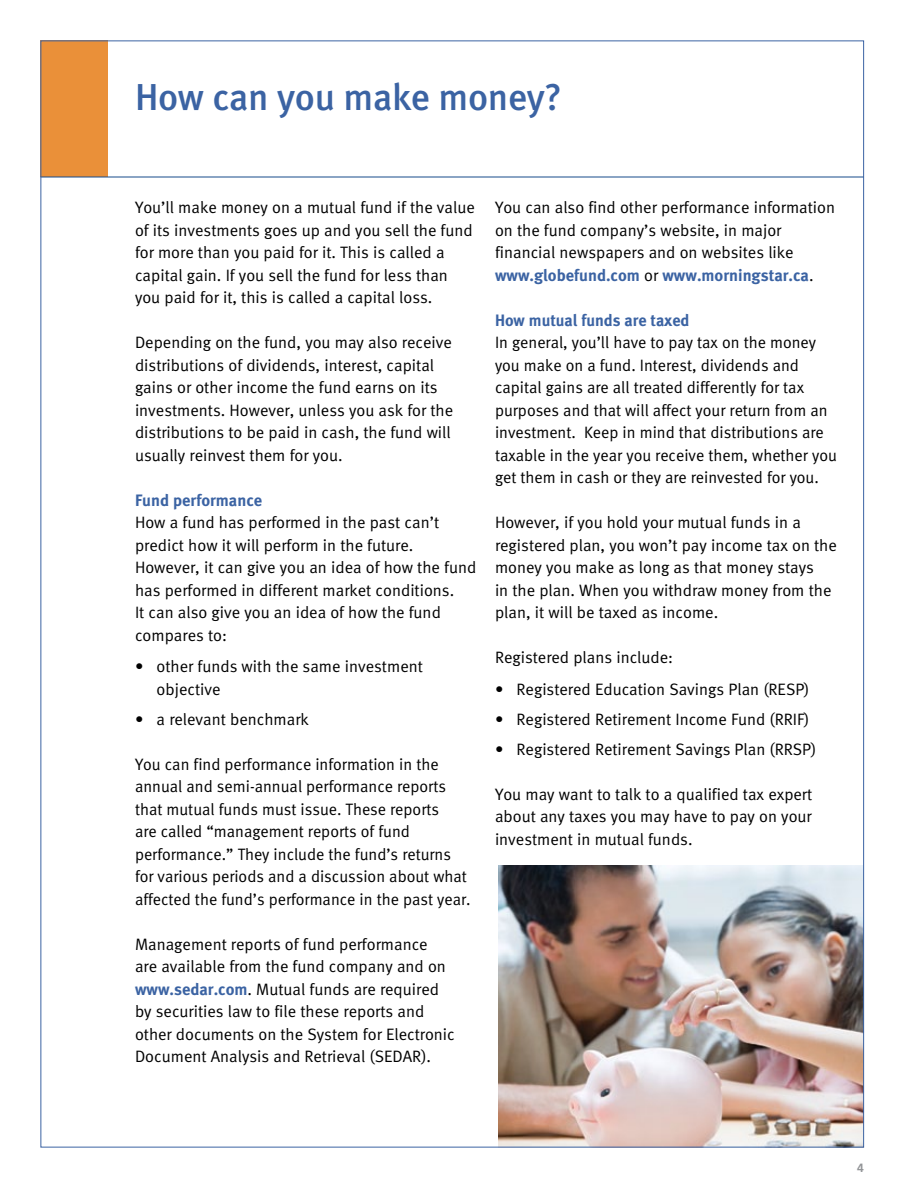
<style>
.page{position:relative;width:918px;height:1188px;background:#fff}
.page>*{position:absolute;margin:0;border:0;box-sizing:border-box;transform-origin:0 0}
.t1{font:37.5px "Meta Medium LF";letter-spacing:-.01em;color:#3b63a3}
.t2{font:16.5px/22.5px "Meta Normal LF";color:#000}
.t3{font:16.5px "Meta Bold LF";color:#3b63a3}
.t4{font:700 12px "Frutiger LT Std";color:#939598}
.s1{font-family:"Meta Bold LF";color:#3b63a3}
</style>
<div class="page">
<div style="left:40px;top:40px;width:68px;height:137px;background:#ea9039"></div>
<hr style="left:40px;top:177px;width:824px;height:1px;background:#174b8b">
<img style="left:499px;top:865px;width:363px;height:281px">
<p class="t1" style="left:135px;top:76px;width:428px">How can you make money?</p>
<p class="t2" style="left:135px;top:196px;width:341px">You’ll make money on a mutual fund if the value of its investments goes up and you sell the fund for more than you paid for it. This is called a capital gain. If you sell the fund for less than you paid for it, this is called a capital loss.</p>
<p class="t2" style="left:135px;top:331px;width:320px">Depending on the fund, you may also receive distributions of dividends, interest, capital gains or other income the fund earns on its investments. However, unless you ask for the distributions to be paid in cash, the fund will usually reinvest them for you.</p>
<p class="t3" style="left:135px;top:490px;width:129px">Fund performance</p>
<p class="t2" style="left:135px;top:511px;width:343px">How a fund has performed in the past can’t predict how it will perform in the future.<br>However, it can give you an idea of how the fund has performed in different market conditions.<br>It can also give you an idea of how the fund compares to:</p>
<p class="t2" style="left:157px;top:655px;width:268px;text-indent:-22px">• other funds with the same investment objective</p>
<p class="t2" style="left:135px;top:708px;width:175px">• a relevant benchmark</p>
<p class="t2" style="left:135px;top:753px;width:337px">You can find performance information in the annual and semi-annual performance reports that mutual funds must issue. These reports<br>are called “management reports of fund performance.” They include the fund’s returns for various periods and a discussion about what affected the fund’s performance in the past year.</p>
<p class="t2" style="left:135px;top:933px;width:321px">Management reports of fund performance<br>are available from the fund company and on <span class="s1">www.sedar.com</span>. Mutual funds are required by securities law to file these reports and other documents on the System for Electronic Document Analysis and Retrieval (SEDAR).</p>
<p class="t2" style="left:495px;top:196px;width:342px">You can also find other performance information on the fund company’s website, in major financial newspapers and on websites like <span class="s1">www.globefund.com</span> or <span class="s1">www.morningstar.ca</span>.</p>
<p class="t3" style="left:495px;top:310px;width:196px">How mutual funds are taxed</p>
<p class="t2" style="left:495px;top:331px;width:343px">In general, you’ll have to pay tax on the money you make on a fund. Interest, dividends and capital gains are all treated differently for tax purposes and that will affect your return from an investment. Keep in mind that distributions are taxable in the year you receive them, whether you get them in cash or they are reinvested for you.</p>
<p class="t2" style="left:495px;top:511px;width:343px">However, if you hold your mutual funds in a registered plan, you won’t pay income tax on the money you make as long as that money stays<br>in the plan. When you withdraw money from the plan, it will be taxed as income.</p>
<p class="t2" style="left:495px;top:646px;width:180px">Registered plans include:</p>
<p class="t2" style="left:495px;top:678px;width:316px">• Registered Education Savings Plan (RESP)</p>
<p class="t2" style="left:495px;top:708px;width:316px">• Registered Retirement Income Fund (RRIF)</p>
<p class="t2" style="left:495px;top:738px;width:323px">• Registered Retirement Savings Plan (RRSP)</p>
<p class="t2" style="left:495px;top:783px;width:319px;text-align:justify">You may want to talk to a qualified tax expert about any taxes you may have to pay on your investment in mutual funds.</p>
<p class="t4" style="left:857px;top:1160px;width:8px">4</p>
</div>
